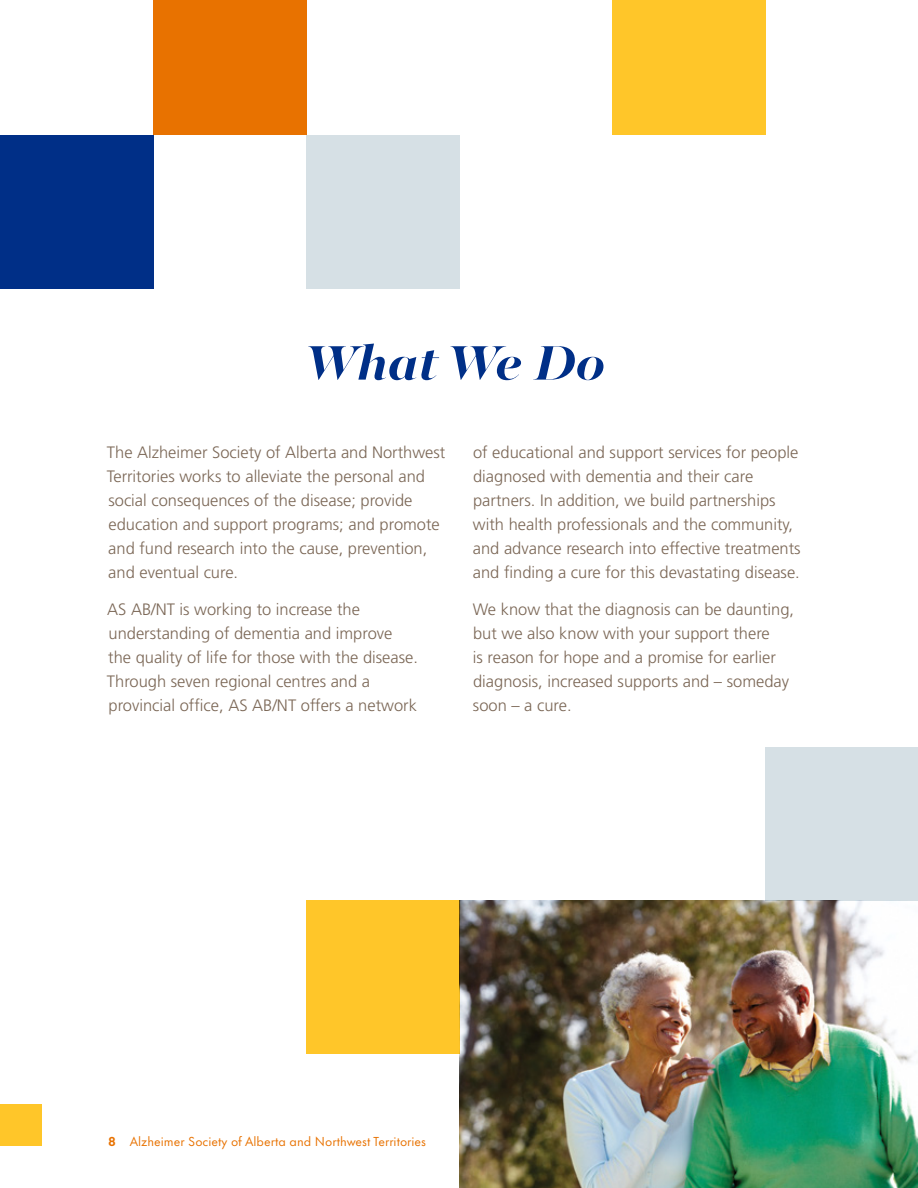
<style>
.page{position:relative;width:918px;height:1188px;background:#fff}
.page>*{position:absolute;margin:0;border:0;box-sizing:border-box;transform-origin:0 0}
.t1{font:italic 700 54px "Majesti Banner";color:#002f87}
.t2{font:300 16.5px/24px "Frutiger";color:#7b6756}
.t3{font:12px "Futura Now Text";color:#e87200}
.s1{font-weight:700}
</style>
<div class="page">
<div style="left:153px;top:0;width:153px;height:135px;background:#e87200"></div>
<div style="left:612px;top:0;width:153px;height:135px;background:#ffc629"></div>
<div style="left:0;top:135px;width:153px;height:153px;background:#002f87"></div>
<div style="left:306px;top:135px;width:153px;height:153px;background:#d6e0e5"></div>
<div style="left:765px;top:747px;width:153px;height:153px;background:#d6e0e5"></div>
<div style="left:306px;top:900px;width:153px;height:153px;background:#ffc629"></div>
<img style="left:459px;top:900px;width:459px;height:288px">
<div style="left:0;top:1104px;width:42px;height:42px;background:#ffc629"></div>
<h1 class="t1" style="left:305px;top:328px;width:302px">What We Do</h1>
<p class="t2" style="left:107px;top:440px;width:340px">The Alzheimer Society of Alberta and Northwest Territories works to alleviate the personal and social consequences of the disease; provide education and support programs; and promote and fund research into the cause, prevention, and eventual cure.</p>
<p class="t2" style="left:107px;top:597px;width:313px">AS AB/NT is working to increase the understanding of dementia and improve<br>the quality of life for those with the disease.<br>Through seven regional centres and a provincial office, AS AB/NT offers a network</p>
<p class="t2" style="left:473px;top:440px;width:329px">of educational and support services for people diagnosed with dementia and their care partners. In addition, we build partnerships with health professionals and the community, and advance research into effective treatments and finding a cure for this devastating disease.</p>
<p class="t2" style="left:473px;top:597px;width:323px">We know that the diagnosis can be daunting, but we also know with your support there<br>is reason for hope and a promise for earlier diagnosis, increased supports and – someday soon – a cure.</p>
<p class="t3" style="left:108px;top:1132px;width:320px"><span class="s1">8</span> Alzheimer Society of Alberta and Northwest Territories</p>
</div>
